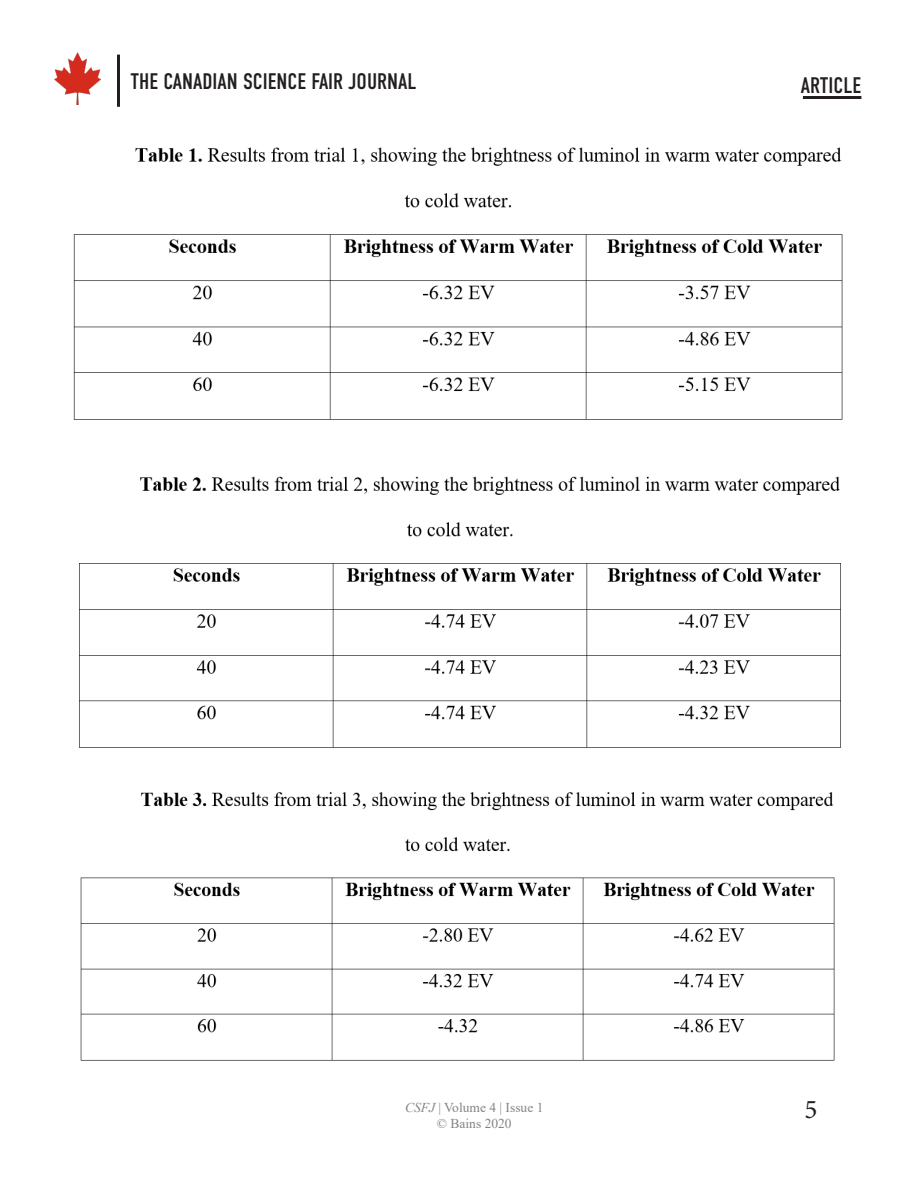
<style>
.page{position:relative;width:918px;height:1188px;background:#fff}
.page>*{position:absolute;margin:0;border:0;box-sizing:border-box;transform-origin:0 0}
.t1{font:27px "Minion Pro";color:#231f20}
.t2{font:22.5px "DIN Condensed";color:#231f20}
.t3{font:13.5px/16.2px "Times New Roman";color:#828487;text-align:center}
.s1{font-style:italic}
</style>
<div class="page">
<img style="left:54px;top:52px;width:47px;height:52px">
<hr style="left:117px;top:55px;width:3px;height:52px;background:#231f20">
<hr style="left:803px;top:96px;width:58px;height:3px;background:#231f20">
<img style="left:73px;top:147px;width:770px;height:273px">
<img style="left:79px;top:476px;width:762px;height:272px">
<img style="left:80px;top:792px;width:755px;height:269px">
<p class="t2" style="left:130px;top:69px;width:288px">THE CANADIAN SCIENCE FAIR JOURNAL</p>
<p class="t2" style="left:801px;top:73px;width:62px">ARTICLE</p>
<p class="t3" style="left:405px;top:1099px;width:140px"><span class="s1">CSFJ</span> | Volume 4 | Issue 1 © Bains 2020</p>
<p class="t1" style="left:805px;top:1091px;width:14px">5</p>
</div>
